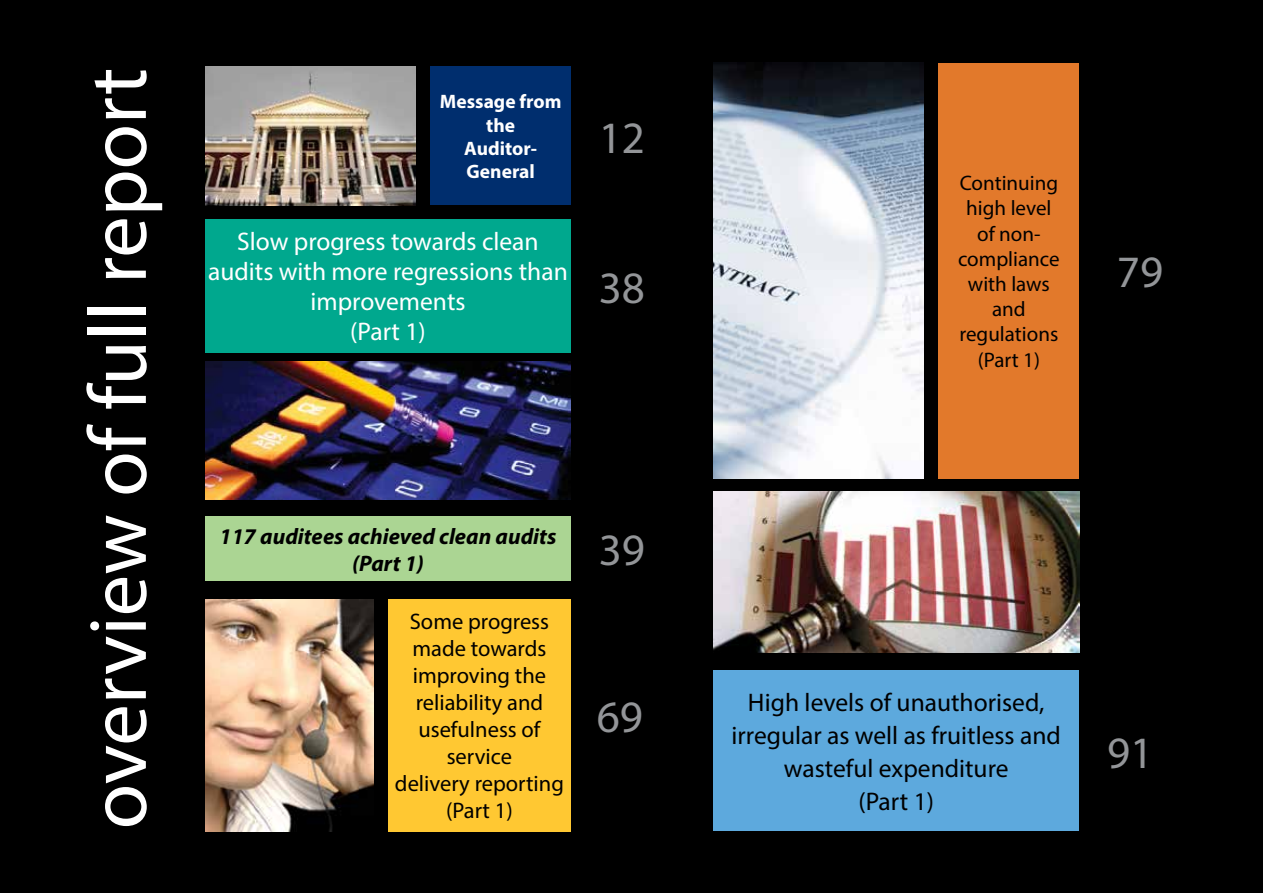
<style>
.page{position:relative;width:1263px;height:893px;background:#000}
.page>*{position:absolute;margin:0;border:0;box-sizing:border-box;transform-origin:0 0}
.t1{font:82.5px "Myriad Pro";color:#fff}
.t2{font:45px "Myriad Pro";color:#939598}
.t3{font:25.5px/33px "Myriad Pro";color:#000;text-align:center}
.t4{font:25.5px/30px "Myriad Pro";color:#fff;text-align:center}
.t5{font:22.5px/27px "Myriad Pro";color:#000;text-align:center}
.t6{font:italic 700 22.5px/27px "Myriad Pro";color:#000;text-align:center}
.t7{font:21px/25.2px "Myriad Pro";color:#000;text-align:center}
.t8{font:700 19.5px/23.4px "Myriad Pro";color:#fff;text-align:center}
</style>
<div class="page">
<img style="left:205px;top:67px;width:211px;height:138px">
<div style="left:431px;top:67px;width:140px;height:138px;background:#002e6e"></div>
<img style="left:205px;top:362px;width:366px;height:138px">
<img style="left:205px;top:599px;width:168px;height:232px">
<div style="left:205px;top:219px;width:366px;height:133px;background:#00a88e"></div>
<div style="left:205px;top:517px;width:366px;height:64px;background:#abd593"></div>
<div style="left:388px;top:599px;width:183px;height:232px;background:#ffc832"></div>
<img style="left:713px;top:492px;width:366px;height:160px">
<div style="left:713px;top:670px;width:366px;height:161px;background:#5da9dd"></div>
<img style="left:713px;top:63px;width:211px;height:415px">
<div style="left:939px;top:63px;width:140px;height:415px;background:#e2792b"></div>
<h1 class="t1" style="left:67px;top:829px;width:763px;rotate:-90deg">overview of full report</h1>
<p class="t8" style="left:440px;top:89px;width:123px">Message from the<br>Auditor-<br>General</p>
<p class="t4" style="left:208px;top:226px;width:361px">Slow progress towards clean audits with more regressions than improvements<br>(Part 1)</p>
<h2 class="t2" style="left:599px;top:110px;width:48px">12</h2>
<h2 class="t2" style="left:599px;top:260px;width:48px">38</h2>
<p class="t6" style="left:220px;top:522px;width:338px">117 auditees achieved clean audits (Part 1)</p>
<p class="t5" style="left:395px;top:608px;width:170px">Some progress made towards improving the reliability and usefulness of service<br>delivery reporting (Part 1)</p>
<h2 class="t2" style="left:599px;top:523px;width:48px">39</h2>
<h2 class="t2" style="left:597px;top:689px;width:48px">69</h2>
<p class="t7" style="left:958px;top:170px;width:103px">Continuing high level of non&shy;compliance with laws and regulations (Part 1)</p>
<h2 class="t2" style="left:1117px;top:245px;width:48px">79</h2>
<p class="t3" style="left:731px;top:685px;width:331px">High levels of unauthorised, irregular as well as fruitless and wasteful expenditure<br>(Part 1)</p>
<h2 class="t2" style="left:1107px;top:725px;width:48px">91</h2>
</div>
